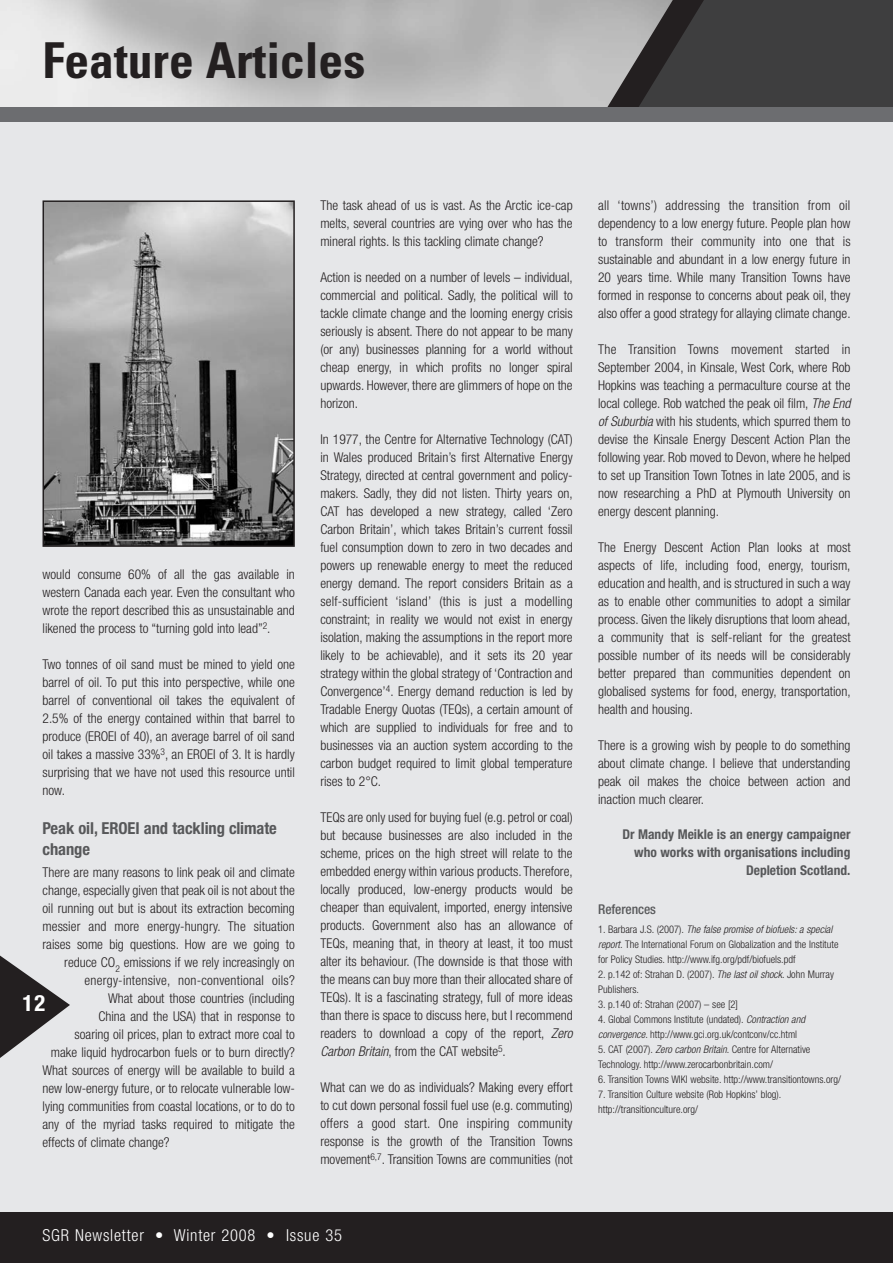
<style>
.page{position:relative;width:893px;height:1263px;background:#fff}
.page>*{position:absolute;margin:0;border:0;box-sizing:border-box;transform-origin:0 0}
.t1{font:700 condensed 49.5px "Univers";color:#231f20}
.t2{font:700 condensed 22.5px "Helvetica Neue";color:#fff}
.t3{font:700 condensed 16.5px/21px "Helvetica Neue";letter-spacing:-.005em;color:#57585a}
.t4{font:300 condensed 16.5px "Helvetica Neue";letter-spacing:.05em;color:#fff}
.t5{font:300 condensed 13.5px/18px "Helvetica Neue";color:#231f20;text-align:justify}
.t6{font:700 condensed 13.5px/18px "Helvetica Neue";color:#57585a;text-align:right}
.t7{font:300 condensed 13.5px "Helvetica Neue";letter-spacing:.02em;color:#231f20}
.t8{font:500 condensed 13.5px "Helvetica Neue";letter-spacing:-.005em;color:#57585a}
.t9{font:300 condensed 10.5px/15px "Helvetica Neue";color:#231f20}
.s1{font-style:italic}
</style>
<div class="page">
<div style="left:0;top:116px;width:893px;height:1104px;background:#e6e7e9"></div>
<div style="left:0;top:1212px;width:893px;height:51px;background:#231f20"></div>
<svg style="left:603px;top:0;width:290px;height:107px"></svg>
<div style="left:0;top:107px;width:893px;height:15px;background:#6c6d70"></div>
<svg style="left:0;top:955px;width:70px;height:103px"></svg>
<img style="left:46px;top:203px;width:246px;height:341px">
<div style="left:43px;top:200px;width:252px;height:347px;border:2px solid #231f20"></div>
<h1 class="t1" style="left:43px;top:43px;width:324px">Feature Articles</h1>
<p class="t5" style="left:43px;top:566px;width:254px">would consume 60% of all the gas available in western Canada each year. Even the consultant who wrote the report described this as unsustainable and likened the process to “turning gold into lead”<sup>2</sup>.</p>
<p class="t5" style="left:43px;top:656px;width:254px">Two tonnes of oil sand must be mined to yield one barrel of oil. To put this into perspective, while one barrel of conventional oil takes the equivalent of 2.5% of the energy contained within that barrel to produce (EROEI of 40), an average barrel of oil sand oil takes a massive 33%<sup>3</sup>, an EROEI of 3. It is hardly surprising that we have not used this resource until now.</p>
<p class="t3" style="left:43px;top:819px;width:236px">Peak oil, EROEI and tackling climate change</p>
<p class="t5" style="left:43px;top:865px;width:254px">There are many reasons to link peak oil and climate</p>
<p class="t5" style="left:43px;top:883px;width:254px">change, especially given that peak oil is not about the</p>
<p class="t5" style="left:43px;top:901px;width:254px">oil running out but is about its extraction becoming</p>
<p class="t5" style="left:43px;top:919px;width:254px">messier and more energy-hungry. The situation</p>
<p class="t5" style="left:43px;top:937px;width:254px">raises some big questions. How are we going to</p>
<p class="t5" style="left:64px;top:955px;width:232px">reduce CO<sub>2</sub> emissions if we rely increasingly on</p>
<p class="t7" style="left:85px;top:976px;width:212px">energy-intensive, non-conventional oils?</p>
<p class="t5" style="left:108px;top:991px;width:188px">What about those countries (including</p>
<p class="t5" style="left:98px;top:1009px;width:198px">China and the USA) that in response to</p>
<p class="t5" style="left:75px;top:1027px;width:222px">soaring oil prices, plan to extract more coal to</p>
<p class="t5" style="left:51px;top:1045px;width:245px">make liquid hydrocarbon fuels or to burn directly?</p>
<p class="t5" style="left:43px;top:1063px;width:254px">What sources of energy will be available to build a</p>
<p class="t5" style="left:43px;top:1081px;width:254px">new low-energy future, or to relocate vulnerable low-</p>
<p class="t5" style="left:43px;top:1099px;width:254px">lying communities from coastal locations, or to do to</p>
<p class="t5" style="left:43px;top:1117px;width:254px">any of the myriad tasks required to mitigate the</p>
<p class="t5" style="left:43px;top:1135px;width:129px">effects of climate change?</p>
<h2 class="t2" style="left:23px;top:995px;width:24px">12</h2>
<p class="t5" style="left:320px;top:197px;width:254px">The task ahead of us is vast. As the Arctic ice-cap melts, several countries are vying over who has the mineral rights. Is this tackling climate change?</p>
<p class="t5" style="left:320px;top:269px;width:254px">Action is needed on a number of levels – individual, commercial and political. Sadly, the political will to tackle climate change and the looming energy crisis seriously is absent. There do not appear to be many (or any) businesses planning for a world without cheap energy, in which profits no longer spiral upwards. However, there are glimmers of hope on the horizon.</p>
<p class="t5" style="left:320px;top:431px;width:254px">In 1977, the Centre for Alternative Technology (CAT) in Wales produced Britain’s first Alternative Energy Strategy, directed at central government and policy&shy;makers. Sadly, they did not listen. Thirty years on, CAT has developed a new strategy, called ‘Zero Carbon Britain’, which takes Britain’s current fossil fuel consumption down to zero in two decades and powers up renewable energy to meet the reduced energy demand. The report considers Britain as a self-sufficient ‘island’ (this is just a modelling constraint; in reality we would not exist in energy isolation, making the assumptions in the report more likely to be achievable), and it sets its 20 year strategy within the global strategy of ‘Contraction and Convergence’<sup>4</sup>. Energy demand reduction is led by Tradable Energy Quotas (TEQs), a certain amount of which are supplied to individuals for free and to businesses via an auction system according to the carbon budget required to limit global temperature rises to 2°C.</p>
<p class="t5" style="left:320px;top:809px;width:254px">TEQs are only used for buying fuel (e.g. petrol or coal) but because businesses are also included in the scheme, prices on the high street will relate to the embedded energy within various products. Therefore, locally produced, low-energy products would be cheaper than equivalent, imported, energy intensive products. Government also has an allowance of TEQs, meaning that, in theory at least, it too must alter its behaviour. (The downside is that those with the means can buy more than their allocated share of TEQs). It is a fascinating strategy, full of more ideas than there is space to discuss here, but I recommend readers to download a copy of the report, <span class="s1">Zero Carbon Britain</span>, from the CAT website<sup>5</sup>.</p>
<p class="t5" style="left:320px;top:1079px;width:254px">What can we do as individuals? Making every effort to cut down personal fossil fuel use (e.g. commuting) offers a good start. One inspiring community response is the growth of the Transition Towns movement<sup>6,7</sup>. Transition Towns are communities (not</p>
<p class="t5" style="left:598px;top:197px;width:254px">all ‘towns’) addressing the transition from oil dependency to a low energy future. People plan how to transform their community into one that is sustainable and abundant in a low energy future in 20 years time. While many Transition Towns have formed in response to concerns about peak oil, they also offer a good strategy for allaying climate change.</p>
<p class="t5" style="left:598px;top:341px;width:254px">The Transition Towns movement started in September 2004, in Kinsale, West Cork, where Rob Hopkins was teaching a permaculture course at the local college. Rob watched the peak oil film, <span class="s1">The End of Suburbia</span> with his students, which spurred them to devise the Kinsale Energy Descent Action Plan the following year. Rob moved to Devon, where he helped to set up Transition Town Totnes in late 2005, and is now researching a PhD at Plymouth University on energy descent planning.</p>
<p class="t5" style="left:598px;top:539px;width:254px">The Energy Descent Action Plan looks at most aspects of life, including food, energy, tourism, education and health, and is structured in such a way as to enable other communities to adopt a similar process. Given the likely disruptions that loom ahead, a community that is self-reliant for the greatest possible number of its needs will be considerably better prepared than communities dependent on globalised systems for food, energy, transportation, health and housing.</p>
<p class="t5" style="left:598px;top:737px;width:254px">There is a growing wish by people to do something about climate change. I believe that understanding peak oil makes the choice between action and inaction much clearer.</p>
<p class="t6" style="left:622px;top:826px;width:230px">Dr Mandy Meikle is an energy campaigner who works with organisations including<br>Depletion Scotland.</p>
<p class="t8" style="left:598px;top:904px;width:59px">References</p>
<p class="t9" style="left:598px;top:923px;width:242px">1. Barbara J.S. (2007). <span class="s1">The false promise of biofuels: a special report.</span> The International Forum on Globalization and the Institute for Policy Studies. http://www.ifg.org/pdf/biofuels.pdf</p>
<p class="t9" style="left:598px;top:968px;width:237px">2. p.142 of: Strahan D. (2007). <span class="s1">The last oil shock</span>. John Murray<br>Publishers.</p>
<p class="t9" style="left:598px;top:998px;width:141px">3. p.140 of: Strahan (2007) – see [2]</p>
<p class="t9" style="left:598px;top:1013px;width:208px">4. Global Commons Institute (undated). <span class="s1">Contraction and convergence</span>. http://www.gci.org.uk/contconv/cc.html</p>
<p class="t9" style="left:598px;top:1043px;width:214px">5. CAT (2007). <span class="s1">Zero carbon Britain</span>. Centre for Alternative<br>Technology. http://www.zerocarbonbritain.com/</p>
<p class="t9" style="left:598px;top:1073px;width:244px">6. Transition Towns WIKI website. http://www.transitiontowns.org/</p>
<p class="t9" style="left:598px;top:1088px;width:185px">7. Transition Culture website (Rob Hopkins’ blog). http://transitionculture.org/</p>
<p class="t4" style="left:43px;top:1229px;width:301px">SGR Newsletter • Winter 2008 • Issue 35</p>
</div>
